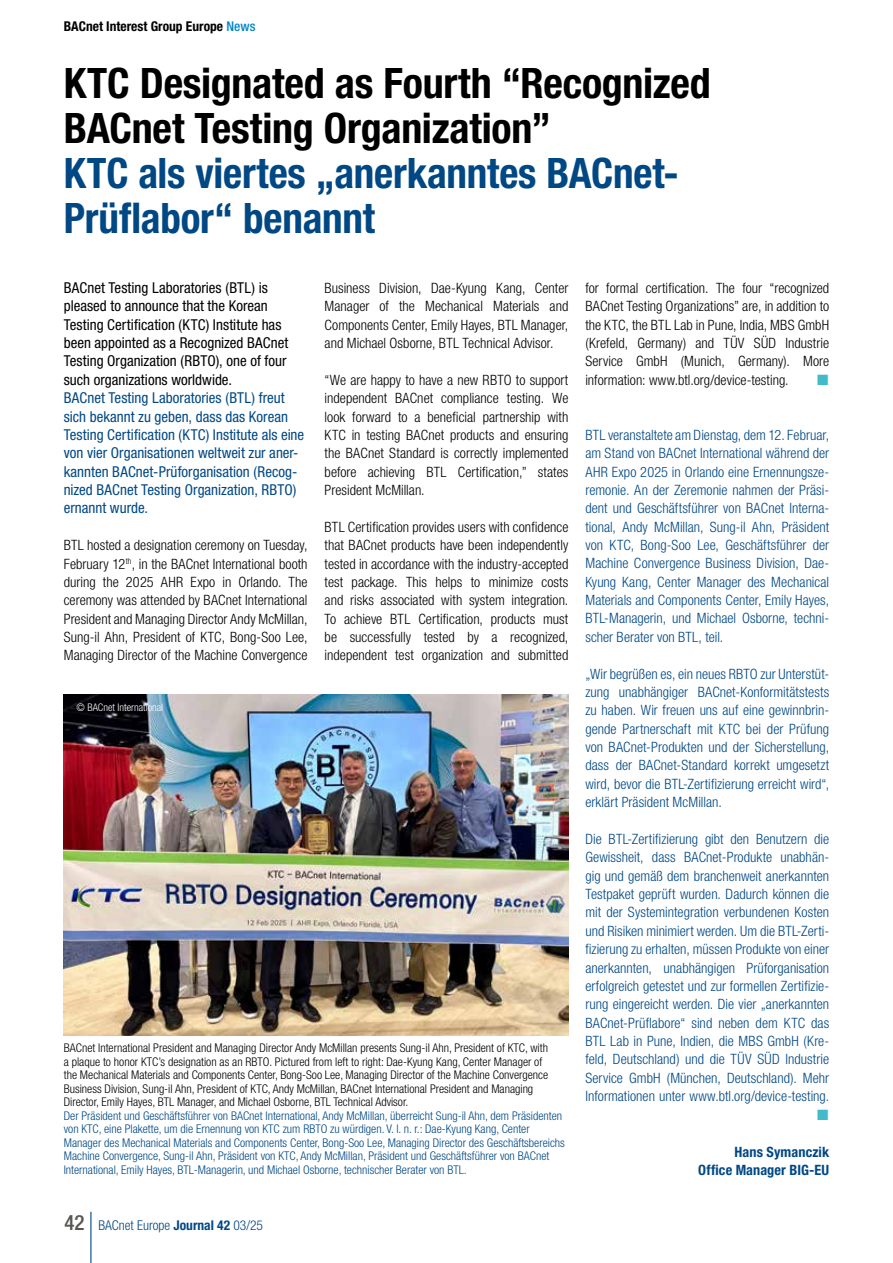
<style>
.page{position:relative;width:893px;height:1263px;background:#fff}
.page>*{position:absolute;margin:0;border:0;box-sizing:border-box;transform-origin:0 0}
.t1{font:700 condensed 42px/45px "Helvetica Neue LT Std";letter-spacing:-.005em;color:#000}
.t2{font:700 condensed 42px/45px "Helvetica Neue LT Std";letter-spacing:-.005em;color:#004884}
.t3{font:condensed 15px/18.3px "Helvetica Neue LT Std";letter-spacing:.005em;color:#004884}
.t4{font:condensed 15px/18.3px "Helvetica Neue LT Std";letter-spacing:.005em;color:#000}
.t5{font:300 condensed 14.25px/18.3px "Helvetica Neue LT Std";color:#004884;text-align:justify}
.t6{font:300 condensed 14.25px/18.3px "Helvetica Neue LT Std";color:#000;text-align:justify}
.t7{font:700 condensed 14.25px/18.3px "Helvetica Neue LT Std";letter-spacing:.01em;color:#004884;text-align:right}
.t8{font:700 condensed 13.5px "Helvetica Neue LT Std";color:#000}
.t9{font:300 condensed 13.5px "Helvetica Neue LT Std";color:#004884}
.t10{font:300 condensed 12px/13.5px "Helvetica Neue LT Std";color:#004884}
.t11{font:300 condensed 12px/13.5px "Helvetica Neue LT Std";color:#000}
.t12{font:300 condensed 10.5px "Helvetica Neue LT Std";color:#fff}
.s1{font-family:"Helvetica Neue LT Pro";font-weight:500;color:#0083c5}
.s2{font-family:"Helvetica Neue LT Pro";font-weight:500;font-size:21px;color:#575756}
.s3{font-weight:700}
</style>
<div class="page">
<hr style="left:90px;top:1212px;width:1px;height:51px;background:#004884">
<img style="left:64px;top:695px;width:504px;height:340px">
<p class="t8" style="left:64px;top:18px;width:193px">BACnet Interest Group Europe <span class="s1">News</span></p>
<h1 class="t1" style="left:64px;top:60px;width:648px">KTC Designated as Fourth “Recognized<br>BACnet Testing Organization”</h1>
<h1 class="t2" style="left:64px;top:150px;width:616px">KTC als viertes „anerkanntes BACnet-<br>Prüflabor“ benannt</h1>
<p class="t4" style="left:64px;top:278px;width:226px">BACnet Testing Laboratories (BTL) is pleased to announce that the Korean Testing Certification (KTC) Institute has been appointed as a Recognized BACnet Testing Organization (RBTO), one of four such organizations worldwide.</p>
<p class="t3" style="left:64px;top:389px;width:242px">BACnet Testing Laboratories (BTL) freut sich bekannt zu geben, dass das Korean Testing Certification (KTC) Institute als eine von vier Organisationen weltweit zur aner&shy;kannten BACnet-Prüforganisation (Recog&shy;nized BACnet Testing Organization, RBTO) ernannt wurde.</p>
<p class="t6" style="left:64px;top:536px;width:245px">BTL hosted a designation ceremony on Tuesday, February 12<sup>th</sup>, in the BACnet International booth during the 2025 AHR Expo in Orlando. The ceremony was attended by BACnet International President and Managing Director Andy McMillan, Sung-il Ahn, President of KTC, Bong-Soo Lee, Managing Director of the Machine Convergence</p>
<p class="t12" style="left:77px;top:701px;width:88px">© BACnet International</p>
<p class="t6" style="left:325px;top:279px;width:245px">Business Division, Dae-Kyung Kang, Center Manager of the Mechanical Materials and Components Center, Emily Hayes, BTL Manager, and Michael Osborne, BTL Technical Advisor.</p>
<p class="t6" style="left:325px;top:370px;width:245px">“We are happy to have a new RBTO to support independent BACnet compliance testing. We look forward to a beneficial partnership with KTC in testing BACnet products and ensuring the BACnet Standard is correctly implemented before achieving BTL Certification,” states President McMillan.</p>
<p class="t6" style="left:325px;top:517px;width:245px">BTL Certification provides users with confidence that BACnet products have been independently tested in accordance with the industry-accepted test package. This helps to minimize costs and risks associated with system integration.<br>To achieve BTL Certification, products must be successfully tested by a recognized, independent test organization and submitted</p>
<p class="t11" style="left:64px;top:1041px;width:486px">BACnet International President and Managing Director Andy McMillan presents Sung-il Ahn, President of KTC, with a plaque to honor KTC’s designation as an RBTO. Pictured from left to right: Dae-Kyung Kang, Center Manager of the Mechanical Materials and Components Center, Bong-Soo Lee, Managing Director of the Machine Convergence Business Division, Sung-il Ahn, President of KTC, Andy McMillan, BACnet International President and Managing Director, Emily Hayes, BTL Manager, and Michael Osborne, BTL Technical Advisor.</p>
<p class="t10" style="left:64px;top:1108px;width:503px">Der Präsident und Geschäftsführer von BACnet International, Andy McMillan, überreicht Sung-il Ahn, dem Präsidenten von KTC, eine Plakette, um die Ernennung von KTC zum RBTO zu würdigen. V. l. n. r.: Dae-Kyung Kang, Center Manager des Mechanical Materials and Components Center, Bong-Soo Lee, Managing Director des Geschäftsbereichs Machine Convergence, Sung-il Ahn, Präsident von KTC, Andy McMillan, Präsident und Geschäftsführer von BACnet International, Emily Hayes, BTL-Managerin, und Michael Osborne, technischer Berater von BTL.</p>
<p class="t9" style="left:64px;top:1217px;width:200px"><span class="s2">42</span> BACnet Europe <span class="s3">Journal 42</span> 03/25</p>
<p class="t6" style="left:585px;top:278px;width:245px">for formal certification. The four “recognized BACnet Testing Organizations” are, in addition to the KTC, the BTL Lab in Pune, India, MBS GmbH (Krefeld, Germany) and TÜV SÜD Industrie Service GmbH (Munich, Germany). More information: www.btl.org/device-testing.</p>
<p class="t5" style="left:585px;top:425px;width:245px">BTL veranstaltete am Dienstag, dem 12. Februar, am Stand von BACnet International während der AHR Expo 2025 in Orlando eine Ernennungsze&shy;remonie. An der Zeremonie nahmen der Präsi&shy;dent und Geschäftsführer von BACnet Interna&shy;tional, Andy McMillan, Sung-il Ahn, Präsident von KTC, Bong-Soo Lee, Geschäftsführer der Machine Convergence Business Division, Dae-Kyung Kang, Center Manager des Mechanical Materials and Components Center, Emily Hayes, BTL-Managerin, und Michael Osborne, techni&shy;scher Berater von BTL, teil.</p>
<p class="t5" style="left:585px;top:664px;width:245px">„Wir begrüßen es, ein neues RBTO zur Unterstüt&shy;zung unabhängiger BACnet-Konformitätstests zu haben. Wir freuen uns auf eine gewinnbrin&shy;gende Partnerschaft mit KTC bei der Prüfung von BACnet-Produkten und der Sicherstellung, dass der BACnet-Standard korrekt umgesetzt wird, bevor die BTL-Zertifizierung erreicht wird“, erklärt Präsident McMillan.</p>
<p class="t5" style="left:585px;top:830px;width:245px">Die BTL-Zertifizierung gibt den Benutzern die Gewissheit, dass BACnet-Produkte unabhän&shy;gig und gemäß dem branchenweit anerkannten Testpaket geprüft wurden. Dadurch können die mit der Systemintegration verbundenen Kosten und Risiken minimiert werden. Um die BTL-Zerti&shy;fizierung zu erhalten, müssen Produkte von einer anerkannten, unabhängigen Prüforganisation erfolgreich getestet und zur formellen Zertifizie&shy;rung eingereicht werden. Die vier „anerkannten BACnet-Prüflabore“ sind neben dem KTC das BTL Lab in Pune, Indien, die MBS GmbH (Kre&shy;feld, Deutschland) und die TÜV SÜD Industrie Service GmbH (München, Deutschland). Mehr Informationen unter www.btl.org/device-testing.</p>
<p class="t7" style="left:698px;top:1142px;width:133px">Hans Symanczik<br>Office Manager BIG-EU</p>
</div>
